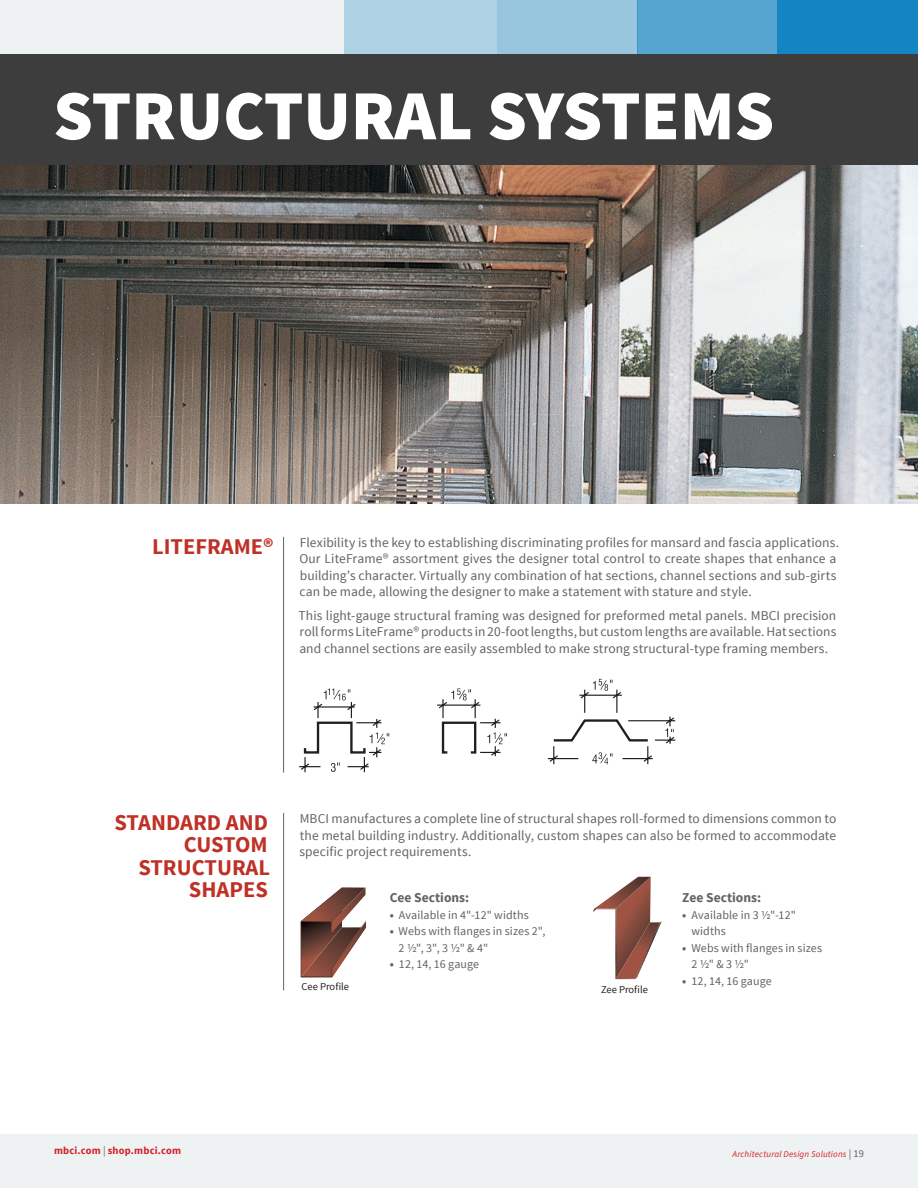
<style>
.page{position:relative;width:918px;height:1188px;background:#fff}
.page>*{position:absolute;margin:0;border:0;box-sizing:border-box;transform-origin:0 0}
.t1{font:900 70.5px "Source Sans Pro";color:#fff}
.t2{font:700 22.5px/22.5px "Source Sans Pro";color:#bf3126;text-align:right}
.t3{font:13.5px/16.5px "Source Sans Pro";letter-spacing:.005em;color:#636366;text-align:justify}
.t4{font:700 13.5px "Source Sans Pro";color:#636366}
.t5{font:12px/16.5px "Source Sans Pro";letter-spacing:.01em;color:#636366}
.t6{font:700 10.5px "Source Sans Pro";letter-spacing:.02em;color:#d1232a}
.t7{font:10.5px "Source Sans Pro";color:#231f20}
.t8{font:italic 9px "Source Sans Pro";letter-spacing:.015em;color:#d1232a}
.t9{font:700 condensed 6.3px "Swiss 721 BT";letter-spacing:-.015em;color:#231f20;scale:.8 1}
.s1{font-weight:700}
.s2{font-weight:400;color:#636366}
.s3{font-style:normal;font-size:10.5px;color:#636366}
</style>
<div class="page">
<div style="left:0;top:0;width:918px;height:54px;background:#eff2f3"></div>
<div style="left:0;top:1134px;width:918px;height:54px;background:#eff2f3"></div>
<div style="left:0;top:54px;width:918px;height:112px;background:#3d3d3d"></div>
<img style="left:0;top:166px;width:918px;height:337px">
<hr style="left:283px;top:537px;width:1px;height:236px;background:#636366">
<hr style="left:283px;top:813px;width:1px;height:177px;background:#636366">
<svg style="left:299px;top:679px;width:377px;height:94px"></svg>
<svg style="left:301px;top:887px;width:65px;height:90px"></svg>
<svg style="left:593px;top:877px;width:69px;height:102px"></svg>
<div style="left:778px;top:0;width:140px;height:54px;background:#1584c2"></div>
<div style="left:637px;top:0;width:141px;height:54px;background:#56a5d0"></div>
<div style="left:497px;top:0;width:140px;height:54px;background:#98c6df"></div>
<div style="left:344px;top:0;width:153px;height:54px;background:#aed1e4"></div>
<p class="t1" style="left:53px;top:67px;width:723px">STRUCTURAL SYSTEMS</p>
<p class="t2" style="left:152px;top:536px;width:123px">LITEFRAME®</p>
<p class="t3" style="left:299px;top:534px;width:541px;text-align:left">Flexibility is the key to establishing discriminating profiles for mansard and fascia applications.<br>Our LiteFrame® assortment gives the designer total control to create shapes that enhance a building’s character. Virtually any combination of hat sections, channel sections and sub-girts can be made, allowing the designer to make a statement with stature and style.</p>
<p class="t3" style="left:299px;top:607px;width:539px">This light-gauge structural framing was designed for preformed metal panels. MBCI precision roll forms LiteFrame® products in 20-foot lengths, but custom lengths are available. Hat sections and channel sections are easily assembled to make strong structural-type framing members.</p>
<p class="t2" style="left:115px;top:812px;width:155px">STANDARD AND<br>CUSTOM</p>
<p class="t2" style="left:138px;top:857px;width:133px">STRUCTURAL<br>SHAPES</p>
<p class="t3" style="left:300px;top:811px;width:538px">MBCI manufactures a complete line of structural shapes roll-formed to dimensions common to the metal building industry. Additionally, custom shapes can also be formed to accommodate specific project requirements.</p>
<p class="t4" style="left:390px;top:889px;width:81px">Cee Sections:</p>
<p class="t5" style="left:390px;top:907px;width:141px"><span class="s1">•</span> Available in 4"-12" widths</p>
<p class="t5" style="left:399px;top:923px;width:148px;text-indent:-9px"><span class="s1">•</span> Webs with flanges in sizes 2",<br>2 ½", 3", 3 ½" &amp; 4"</p>
<p class="t5" style="left:390px;top:956px;width:91px"><span class="s1">•</span> 12, 14, 16 gauge</p>
<p class="t9" style="left:301px;top:979px;width:28px">Cee Profile</p>
<p class="t7" style="left:302px;top:980px;width:49px">Cee Profile</p>
<p class="t9" style="left:616px;top:981px;width:28px">Zee Profile</p>
<p class="t7" style="left:601px;top:983px;width:48px">Zee Profile</p>
<p class="t4" style="left:682px;top:889px;width:80px">Zee Sections:</p>
<p class="t5" style="left:691px;top:907px;width:106px;text-indent:-9px"><span class="s1">•</span> Available in 3 ½"-12" widths</p>
<p class="t5" style="left:691px;top:940px;width:132px;text-indent:-9px"><span class="s1">•</span> Webs with flanges in sizes<br>2 ½" &amp; 3 ½"</p>
<p class="t5" style="left:682px;top:973px;width:91px"><span class="s1">•</span> 12, 14, 16 gauge</p>
<p class="t6" style="left:54px;top:1144px;width:129px">mbci.com <span class="s2">|</span> shop.mbci.com</p>
<p class="t8" style="left:732px;top:1148px;width:133px">Architectural Design Solutions <span class="s3">| 19</span></p>
</div>
